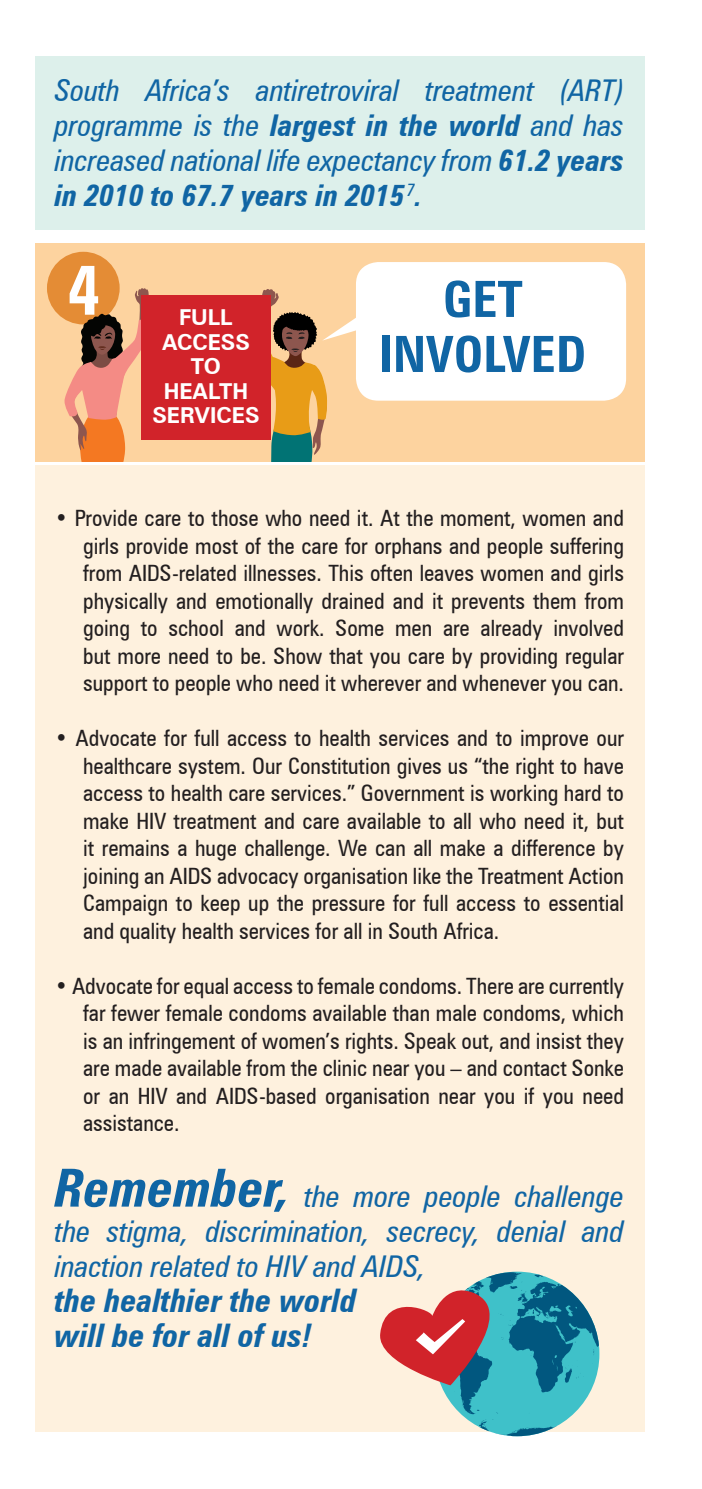
<style>
.page{position:relative;width:702px;height:1489px;background:#fff}
.page>*{position:absolute;margin:0;border:0;box-sizing:border-box;transform-origin:0 0}
.t1{font:700 condensed 70px "Zurich BT";color:#fff}
.t2{font:700 condensed 50px/55px "Zurich BT";color:#1065a4;text-align:center}
.t3{font:italic 700 condensed 32.5px/35px "Zurich BT";color:#1065a4}
.t4{font:italic condensed 30px/35px "Zurich BT";color:#1065a4;text-align:justify}
.t5{font:condensed 22.5px/27.5px "Zurich BT";color:#231f20;text-align:justify}
.t6{font:700 22px/24.5px "Zurich BT";color:#fff;text-align:center}
.s1{font-weight:700}
.s2{font-weight:700;font-size:52.5px}
</style>
<div class="page">
<div style="left:36px;top:243px;width:609px;height:219px;background:#fdd39f"></div>
<div style="left:36px;top:465px;width:609px;height:966px;background:#fef1de"></div>
<div style="left:36px;top:56px;width:609px;height:173px;background:#ddf0eb"></div>
<div style="left:47px;top:252px;width:73px;height:72px;background:#e48c35;border-radius:50%"></div>
<div style="left:356px;top:262px;width:270px;height:138px;background:#fff;border-radius:22px"></div>
<div style="left:141px;top:296px;width:130px;height:144px;background:#d1232a"></div>
<svg style="left:252px;top:289px;width:130px;height:173px"></svg>
<svg style="left:64px;top:288px;width:85px;height:174px"></svg>
<svg style="left:377px;top:1272px;width:222px;height:163px"></svg>
<h3 class="t4" style="left:55px;top:73px;width:570px">South Africa’s antiretroviral treatment (ART) programme is the <span class="s1">largest in the world</span> and has increased national life expectancy from <span class="s1">61.2 years in 2010 to 67.7 years in 2015</span><sup>7</sup><span class="s1">.</span></h3>
<h1 class="t1" style="left:67px;top:247px;width:36px">4</h1>
<p class="t6" style="left:152px;top:305px;width:109px">FULL<br>ACCESS<br>TO<br>HEALTH<br>SERVICES</p>
<h2 class="t2" style="left:379px;top:271px;width:209px">GET<br>INVOLVED</h2>
<p class="t5" style="left:83px;top:504px;width:542px;text-indent:-28px">• Provide care to those who need it. At the moment, women and girls provide most of the care for orphans and people suffering from AIDS-related illnesses. This often leaves women and girls physically and emotionally drained and it prevents them from going to school and work. Some men are already involved but more need to be. Show that you care by providing regular support to people who need it wherever and whenever you can.</p>
<p class="t5" style="left:83px;top:724px;width:542px;text-indent:-28px">• Advocate for full access to health services and to improve our healthcare system. Our Constitution gives us “the right to have access to health care services.” Government is working hard to make HIV treatment and care available to all who need it, but it remains a huge challenge. We can all make a difference by joining an AIDS advocacy organisation like the Treatment Action Campaign to keep up the pressure for full access to essential and quality health services for all in South Africa.</p>
<p class="t5" style="left:83px;top:971px;width:542px;text-indent:-28px">• Advocate for equal access to female condoms. There are currently far fewer female condoms available than male condoms, which is an infringement of women’s rights. Speak out, and insist they are made available from the clinic near you – and contact Sonke or an HIV and AIDS-based organisation near you if you need assistance.</p>
<h3 class="t4" style="left:55px;top:1178px;width:570px"><span class="s2">Remember,</span> the more people challenge the stigma, discrimination, secrecy, denial and inaction related to HIV and AIDS,</h3>
<h3 class="t3" style="left:55px;top:1282px;width:303px">the healthier the world will be for all of us!</h3>
</div>
